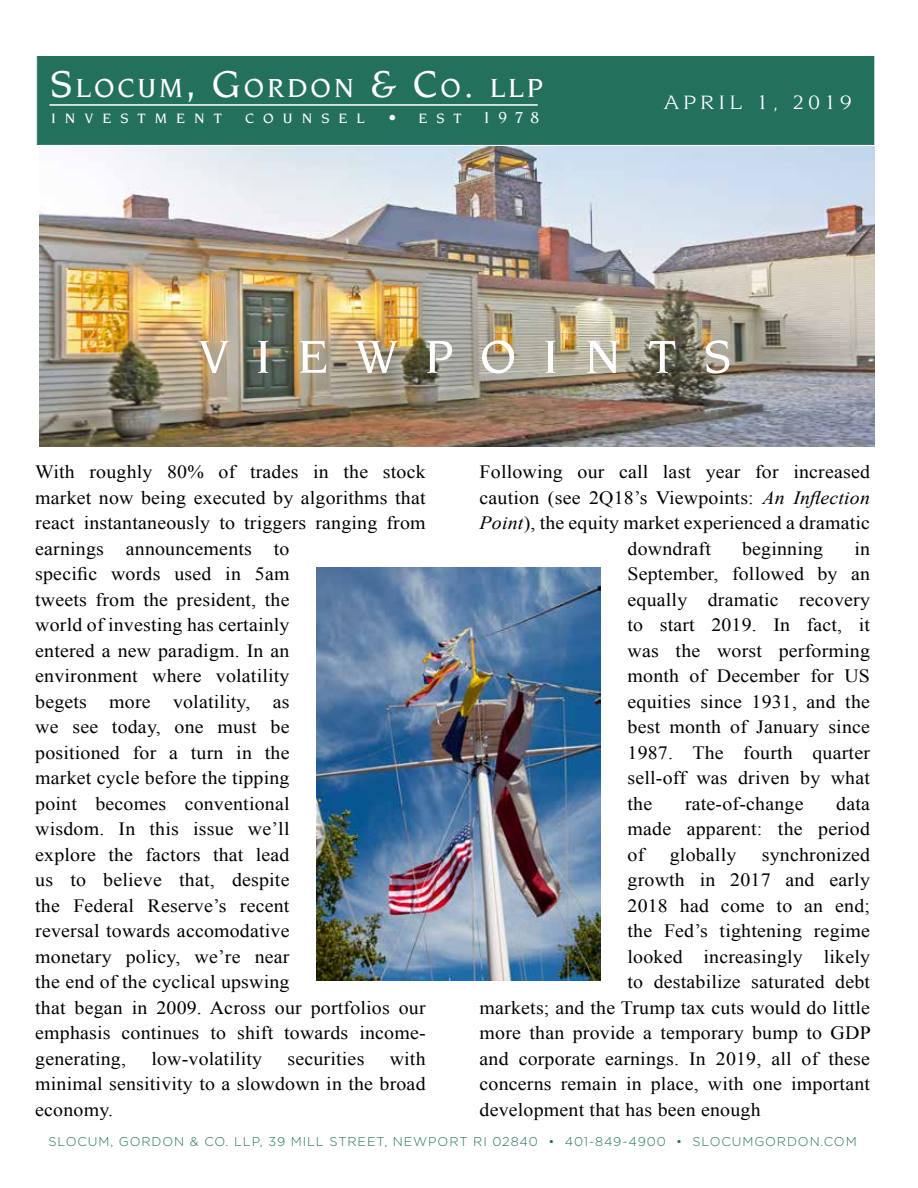
<style>
.page{position:relative;width:918px;height:1188px;background:#fff}
.page>*{position:absolute;margin:0;border:0;box-sizing:border-box;transform-origin:0 0}
.t1{font:500 49.95px "Novarese Std";letter-spacing:.54em;color:#fff}
.t2{font:500 28.35px "Novarese Std";letter-spacing:.1em;color:#fff}
.t3{font:21px "Novarese";letter-spacing:.16em;color:#fff;scale:1.15 1}
.t4{font:18.75px/25.5px "Times New Roman";letter-spacing:.01em;color:#000;text-align:justify;scale:1.06 1}
.t5{font:500 17.25px "Novarese Std";color:#fff}
.t6{font:500 14.7px "Novarese Std";letter-spacing:.615em;color:#fff}
.t7{font:300 12.75px "Gotham";letter-spacing:.07em;color:#23715d}
.s1{font-size:40.5px}
.s2{font-size:14.7px}
.s3{font-style:italic}
</style>
<div class="page">
<div style="left:37px;top:56px;width:837px;height:89px;background:#23715d"></div>
<div style="left:38px;top:57px;width:835px;height:87px;border:1px solid #23715d"></div>
<img style="left:39px;top:146px;width:835px;height:301px">
<hr style="left:49px;top:104px;width:489px;height:2px;background:#fff">
<img style="left:317px;top:568px;width:284px;height:412px">
<h2 class="t2" style="left:50px;top:72px;width:494px"><span class="s1">S</span>LOCUM<span class="s1">, G</span>ORDON <span class="s1">&amp; C</span>O<span class="s1">.</span> LLP</h2>
<p class="t6" style="left:52px;top:110px;width:172px">INVESTMENT</p>
<p class="t6" style="left:245px;top:110px;width:121px">COUNSEL</p>
<p class="t5" style="left:388px;top:108px;width:153px">• <span class="s2">EST</span> 1978</p>
<p class="t3" style="left:664px;top:91px;width:165px">APRIL 1, 2019</p>
<h1 class="t1" style="left:198px;top:329px;width:535px">VIEWPOINTS</h1>
<p class="t4" style="left:35px;top:459px;width:370px;text-align:left">With roughly 80% of trades in the stock market now being executed by algorithms that react instantaneously to triggers ranging from earnings announcements to<br>specific words used in 5am<br>tweets from the president, the<br>world of investing has certainly<br>entered a new paradigm. In an<br>environment where volatility<br>begets more volatility, as<br>we see today, one must be<br>positioned for a turn in the<br>market cycle before the tipping<br>point becomes conventional<br>wisdom. In this issue we’ll<br>explore the factors that lead<br>us to believe that, despite<br>the Federal Reserve’s recent<br>reversal towards accomodative<br>monetary policy, we’re near<br>the end of the cyclical upswing<br>that began in 2009. Across our portfolios our emphasis continues to shift towards income&shy;generating,</p>
<p class="t4" style="left:35px;top:1045px;width:370px;text-indent:354px">with minimal sensitivity to a slowdown in the broad economy.</p>
<p class="t4" style="left:151px;top:1045px;width:106px">low-volatility</p>
<p class="t4" style="left:288px;top:1045px;width:74px">securities</p>
<p class="t4" style="left:480px;top:459px;width:370px;text-align:center">Following our call last year for increased caution (see 2Q18’s Viewpoints: <span class="s3">An Inflection Point</span>), the equity market experienced a dramatic downdraft</p>
<p class="t4" style="left:628px;top:535px;width:230px;text-indent:227px">in September, followed by an equally dramatic recovery to start 2019. In fact, it was the worst performing month of December for US equities since 1931, and the best month of January since 1987. The fourth quarter sell-off was driven by what the</p>
<p class="t4" style="left:742px;top:535px;width:78px">beginning</p>
<p class="t4" style="left:628px;top:790px;width:230px;text-indent:209px">data made apparent: the period of</p>
<p class="t4" style="left:685px;top:790px;width:113px">rate-of-change</p>
<p class="t4" style="left:670px;top:841px;width:64px">globally</p>
<p class="t4" style="left:762px;top:841px;width:104px">synchronized</p>
<p class="t4" style="left:628px;top:867px;width:230px">growth in 2017 and early</p>
<p class="t4" style="left:628px;top:892px;width:230px">2018 had come to an end;</p>
<p class="t4" style="left:628px;top:918px;width:230px">the Fed’s tightening regime</p>
<p class="t4" style="left:628px;top:943px;width:230px">looked increasingly likely</p>
<p class="t4" style="left:628px;top:969px;width:230px">to destabilize saturated debt</p>
<p class="t4" style="left:480px;top:994px;width:370px">markets; and the Trump tax cuts would do little</p>
<p class="t4" style="left:480px;top:1020px;width:371px">more than provide a temporary bump to GDP</p>
<p class="t4" style="left:480px;top:1045px;width:370px">and corporate earnings. In 2019, all of these</p>
<p class="t4" style="left:480px;top:1071px;width:370px">concerns remain in place, with one important</p>
<p class="t4" style="left:480px;top:1096px;width:267px">development that has been enough</p>
<p class="t7" style="left:48px;top:1133px;width:810px">SLOCUM, GORDON &amp; CO. LLP, 39 MILL STREET, NEWPORT RI 02840 • 401-849-4900 • SLOCUMGORDON.COM</p>
</div>
